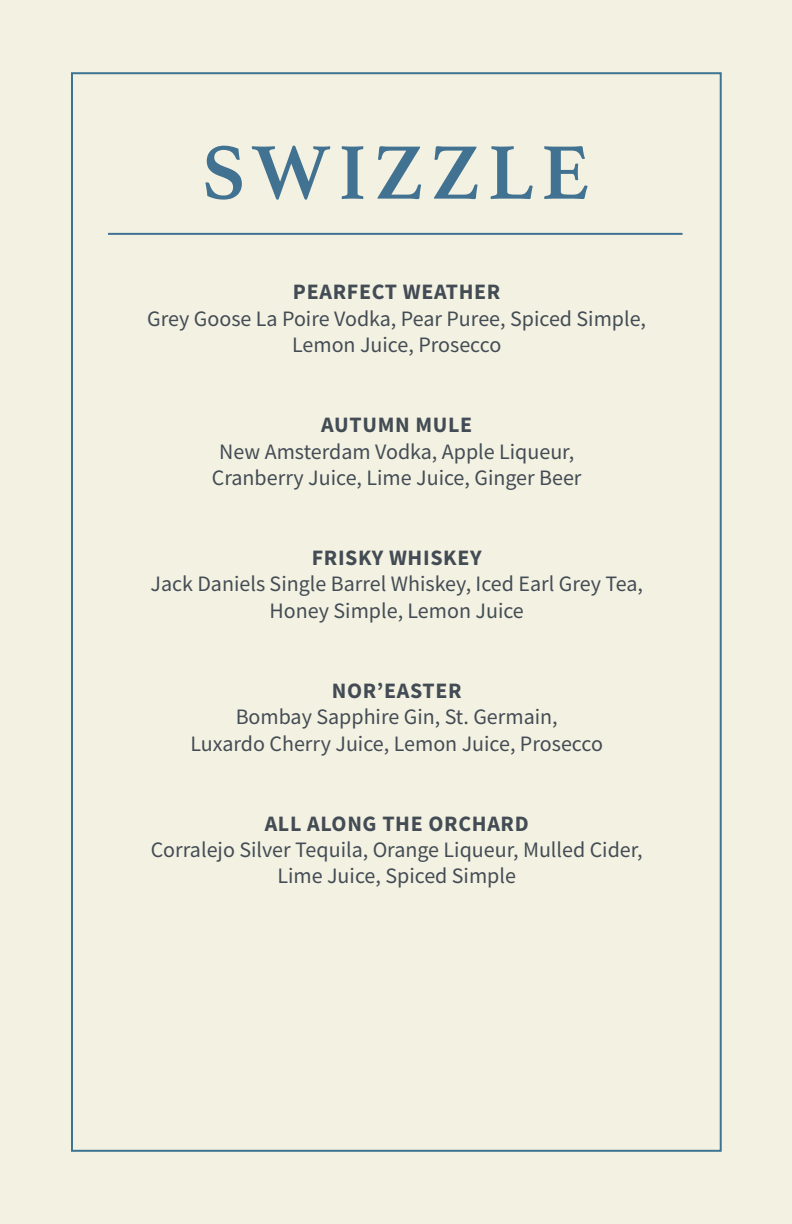
<style>
.page{position:relative;width:792px;height:1224px;background:#f3f1e1}
.page>*{position:absolute;margin:0;border:0;box-sizing:border-box;transform-origin:0 0}
.t1{font:700 80px "Athelas";letter-spacing:.1em;color:#427291}
.t2{font:22px/26.4px "Source Sans Pro";color:#434c55;text-align:center}
.t3{font:700 22px "Source Sans Pro";letter-spacing:.03em;color:#434c55}
</style>
<div class="page">
<hr style="left:108px;top:233px;width:575px;height:2px;background:#427291">
<p class="t1" style="left:202px;top:108px;width:389px">SWIZZLE</p>
<p class="t3" style="left:293px;top:277px;width:209px">PEARFECT WEATHER</p>
<p class="t2" style="left:147px;top:305px;width:500px">Grey Goose La Poire Vodka, Pear Puree, Spiced Simple,<br>Lemon Juice, Prosecco</p>
<p class="t3" style="left:321px;top:410px;width:153px">AUTUMN MULE</p>
<p class="t2" style="left:219px;top:438px;width:356px">New Amsterdam Vodka, Apple Liqueur,</p>
<p class="t2" style="left:212px;top:464px;width:371px">Cranberry Juice, Lime Juice, Ginger Beer</p>
<p class="t3" style="left:312px;top:543px;width:172px">FRISKY WHISKEY</p>
<p class="t2" style="left:150px;top:571px;width:494px">Jack Daniels Single Barrel Whiskey, Iced Earl Grey Tea,<br>Honey Simple, Lemon Juice</p>
<p class="t3" style="left:332px;top:676px;width:131px">NOR’EASTER</p>
<p class="t2" style="left:236px;top:704px;width:324px">Bombay Sapphire Gin, St. Germain,</p>
<p class="t2" style="left:190px;top:730px;width:414px">Luxardo Cherry Juice, Lemon Juice, Prosecco</p>
<p class="t3" style="left:265px;top:808px;width:266px">ALL ALONG THE ORCHARD</p>
<p class="t2" style="left:151px;top:836px;width:493px">Corralejo Silver Tequila, Orange Liqueur, Mulled Cider,<br>Lime Juice, Spiced Simple</p>
</div>
